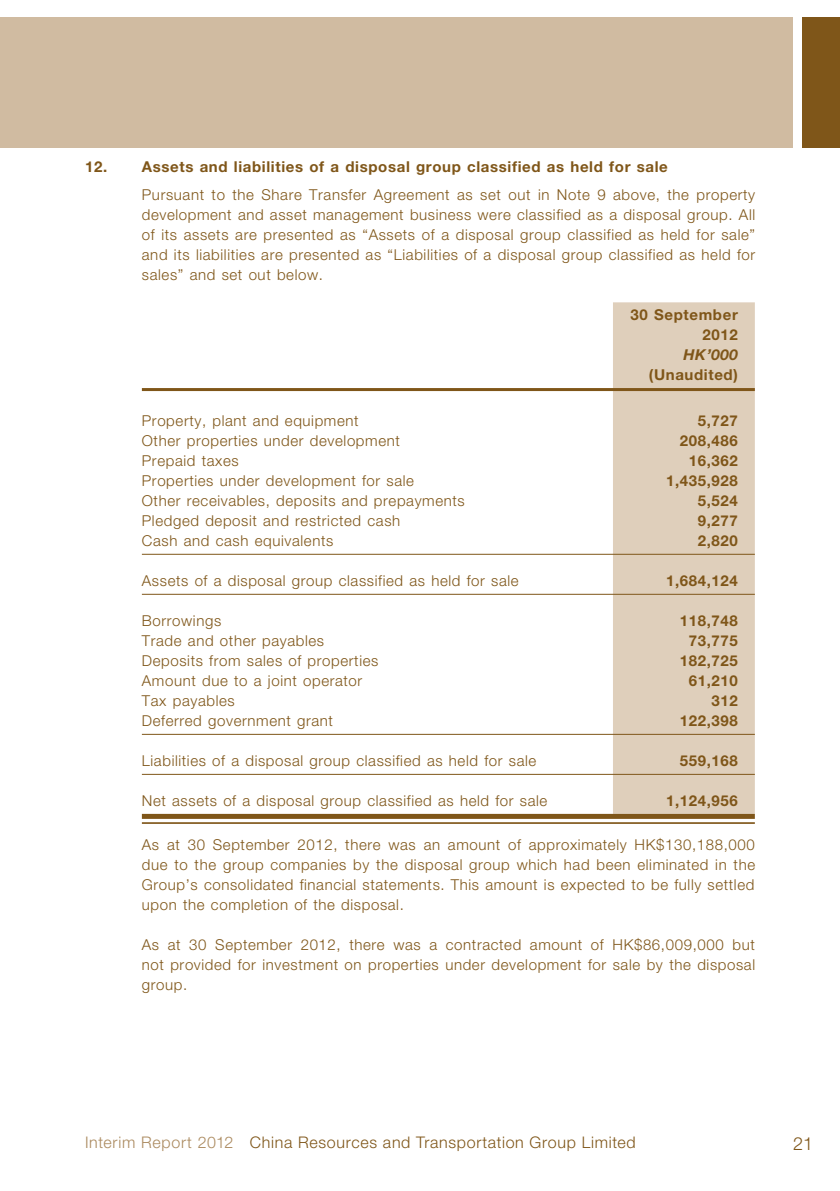
<style>
.page{position:relative;width:840px;height:1191px;background:#fff}
.page>*{position:absolute;margin:0;border:0;box-sizing:border-box;transform-origin:0 0}
.t1{font:300 18px "Helvetica Neue";color:#7f5619}
.t2{font:300 16px "Helvetica Neue";letter-spacing:.04em;color:#7f5619}
.t3{font:300 15px/20px "Helvetica Neue";letter-spacing:.04em;color:#7f5619;text-align:justify}
.t4{font:700 15px/20px "Helvetica Neue";letter-spacing:.04em;color:#7f5619;text-align:right}
.t5{font:italic 700 15px "Helvetica Neue";color:#7f5619}
.s1{color:#ab8a5f}
</style>
<div class="page">
<div style="left:802px;top:17px;width:37px;height:130px;background:#7f5619"></div>
<div style="left:0;top:17px;width:792px;height:130px;background:#d0bba1"></div>
<div style="left:612px;top:302px;width:142px;height:512px;background:#dfcfbb"></div>
<hr style="left:142px;top:388px;width:612px;height:3px;background:#7f5619">
<hr style="left:142px;top:554px;width:612px;height:1px;background:#7f5619">
<hr style="left:142px;top:594px;width:612px;height:1px;background:#7f5619">
<hr style="left:142px;top:734px;width:612px;height:1px;background:#7f5619">
<hr style="left:142px;top:774px;width:612px;height:1px;background:#7f5619">
<div style="left:142px;top:814px;width:612px;height:5px;background:#7f5619"></div>
<hr style="left:142px;top:822px;width:612px;height:2px;background:#7f5619">
<p class="t4" style="left:85px;top:156px;width:584px">12. Assets and liabilities of a disposal group classified as held for sale</p>
<p class="t3" style="left:142px;top:184px;width:614px">Pursuant to the Share Transfer Agreement as set out in Note 9 above, the property development and asset management business were classified as a disposal group. All of its assets are presented as “Assets of a disposal group classified as held for sale” and its liabilities are presented as “Liabilities of a disposal group classified as held for sales” and set out below.</p>
<p class="t4" style="left:630px;top:304px;width:109px">30 September<br>2012</p>
<p class="t5" style="left:683px;top:345px;width:56px">HK’000</p>
<p class="t4" style="left:648px;top:364px;width:90px">(Unaudited)</p>
<p class="t3" style="left:142px;top:410px;width:218px">Property, plant and equipment</p>
<p class="t4" style="left:697px;top:410px;width:42px">5,727</p>
<p class="t3" style="left:142px;top:430px;width:259px">Other properties under development</p>
<p class="t4" style="left:679px;top:430px;width:59px">208,486</p>
<p class="t3" style="left:142px;top:450px;width:98px">Prepaid taxes</p>
<p class="t4" style="left:688px;top:450px;width:51px">16,362</p>
<p class="t3" style="left:142px;top:470px;width:273px">Properties under development for sale</p>
<p class="t4" style="left:665px;top:470px;width:73px">1,435,928</p>
<p class="t3" style="left:142px;top:490px;width:324px">Other receivables, deposits and prepayments</p>
<p class="t4" style="left:697px;top:490px;width:42px">5,524</p>
<p class="t3" style="left:142px;top:510px;width:260px">Pledged deposit and restricted cash</p>
<p class="t4" style="left:697px;top:510px;width:42px">9,277</p>
<p class="t3" style="left:142px;top:530px;width:193px">Cash and cash equivalents</p>
<p class="t4" style="left:697px;top:530px;width:42px">2,820</p>
<p class="t3" style="left:142px;top:570px;width:378px">Assets of a disposal group classified as held for sale</p>
<p class="t4" style="left:665px;top:570px;width:73px">1,684,124</p>
<p class="t3" style="left:142px;top:610px;width:81px">Borrowings</p>
<p class="t4" style="left:679px;top:610px;width:59px">118,748</p>
<p class="t3" style="left:142px;top:630px;width:184px">Trade and other payables</p>
<p class="t4" style="left:688px;top:630px;width:51px">73,775</p>
<p class="t3" style="left:142px;top:650px;width:238px">Deposits from sales of properties</p>
<p class="t4" style="left:679px;top:650px;width:59px">182,725</p>
<p class="t3" style="left:142px;top:670px;width:222px">Amount due to a joint operator</p>
<p class="t4" style="left:688px;top:670px;width:51px">61,210</p>
<p class="t3" style="left:142px;top:690px;width:94px">Tax payables</p>
<p class="t4" style="left:711px;top:690px;width:28px">312</p>
<p class="t3" style="left:142px;top:710px;width:192px">Deferred government grant</p>
<p class="t4" style="left:679px;top:710px;width:59px">122,398</p>
<p class="t3" style="left:142px;top:750px;width:396px">Liabilities of a disposal group classified as held for sale</p>
<p class="t4" style="left:679px;top:750px;width:59px">559,168</p>
<p class="t3" style="left:142px;top:790px;width:407px">Net assets of a disposal group classified as held for sale</p>
<p class="t4" style="left:665px;top:790px;width:73px">1,124,956</p>
<p class="t3" style="left:142px;top:834px;width:614px">As at 30 September 2012, there was an amount of approximately HK$130,188,000 due to the group companies by the disposal group which had been eliminated in the Group’s consolidated financial statements. This amount is expected to be fully settled upon the completion of the disposal.</p>
<p class="t3" style="left:142px;top:934px;width:614px">As at 30 September 2012, there was a contracted amount of HK$86,009,000 but not provided for investment on properties under development for sale by the disposal group.</p>
<p class="t2" style="left:85px;top:1132px;width:551px"><span class="s1">Interim Report 2012</span> China Resources and Transportation Group Limited</p>
<p class="t1" style="left:792px;top:1132px;width:21px">21</p>
</div>
